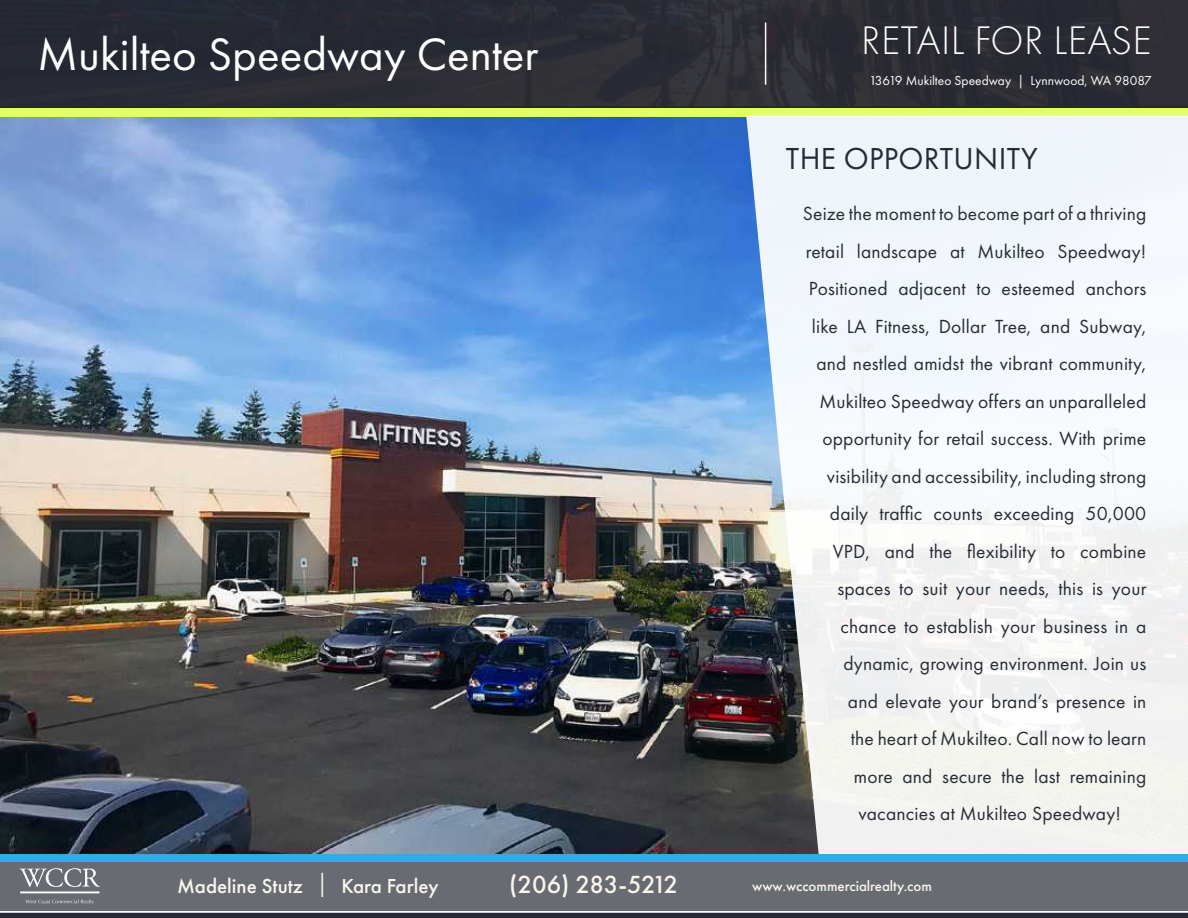
<style>
.page{position:relative;width:1188px;height:918px;background:#fff}
.page>*{position:absolute;margin:0;border:0;box-sizing:border-box;transform-origin:0 0}
.t1{font:47.1px "Futura PT";color:#fff}
.t2{font:300 41.4px "Futura PT";letter-spacing:.01em;color:#fff}
.t3{font:31.5px "Futura PT";letter-spacing:.01em;color:#272b35}
.t4{font:500 25.8px "Futura PT";letter-spacing:-.035em;color:#f9f5ed}
.t5{font:500 21px "Futura PT";color:#faf7f0}
.t6{font:19.65px "Futura PT";letter-spacing:.01em;color:#272b35}
.t7{font:500 15px "Futura PT";color:#f9f5ed}
.t8{font:13.5px "Futura PT";color:#fff}
.s1{font-size:24.15px}
</style>
<div class="page">
<img style="left:0;top:117px;width:746px;height:737px">
<svg style="left:0;top:0;width:1188px;height:108px;background:#2a2b34"></svg>
<div style="left:0;top:108px;width:1188px;height:9px;background:#e2ff68"></div>
<hr style="left:765px;top:22px;width:1px;height:63px;background:#fff">
<div style="left:0;top:861px;width:1188px;height:50px;background:#686b71"></div>
<svg style="left:20px;top:868px;width:80px;height:19px"></svg>
<hr style="left:20px;top:891px;width:79px;height:2px;background:#fff">
<svg style="left:0;top:899px;width:1188px;height:19px"></svg>
<svg style="left:746px;top:116px;width:442px;height:738px;fill:#f2f5fb"></svg>
<div style="left:0;top:854px;width:1188px;height:7px;background:#36a7e9"></div>
<h1 class="t1" style="left:38px;top:26px;width:503px">Mukilteo Speedway Center</h1>
<h2 class="t2" style="left:861px;top:17px;width:292px">RETAIL FOR LEASE</h2>
<p class="t8" style="left:869px;top:72px;width:284px">13619 Mukilteo Speedway | Lynnwood, WA 98087</p>
<h3 class="t3" style="left:786px;top:140px;width:253px">THE OPPORTUNITY</h3>
<p class="t6" style="left:803px;top:202px;width:345px">Seize the moment to become part of a thriving</p>
<p class="t6" style="left:806px;top:240px;width:342px">retail landscape at Mukilteo Speedway!</p>
<p class="t6" style="left:809px;top:277px;width:339px">Positioned adjacent to esteemed anchors</p>
<p class="t6" style="left:812px;top:315px;width:336px">like LA Fitness, Dollar Tree, and Subway,</p>
<p class="t6" style="left:816px;top:352px;width:332px">and nestled amidst the vibrant community,</p>
<p class="t6" style="left:819px;top:390px;width:329px">Mukilteo Speedway offers an unparalleled</p>
<p class="t6" style="left:822px;top:427px;width:325px">opportunity for retail success. With prime</p>
<p class="t6" style="left:827px;top:465px;width:321px">visibility and accessibility, including strong</p>
<p class="t6" style="left:830px;top:502px;width:318px">daily traffic counts exceeding 50,000</p>
<p class="t6" style="left:833px;top:540px;width:315px">VPD, and the flexibility to combine</p>
<p class="t6" style="left:837px;top:577px;width:311px">spaces to suit your needs, this is your</p>
<p class="t6" style="left:840px;top:615px;width:308px">chance to establish your business in a</p>
<p class="t6" style="left:843px;top:652px;width:304px">dynamic, growing environment. Join us</p>
<p class="t6" style="left:848px;top:690px;width:300px">and elevate your brand’s presence in</p>
<p class="t6" style="left:851px;top:727px;width:297px">the heart of Mukilteo. Call now to learn</p>
<p class="t6" style="left:854px;top:765px;width:294px">more and secure the last remaining</p>
<p class="t6" style="left:858px;top:802px;width:264px">vacancies at Mukilteo Speedway!</p>
<p class="t5" style="left:177px;top:873px;width:263px">Madeline Stutz <span class="s1">|</span> Kara Farley</p>
<h3 class="t4" style="left:509px;top:869px;width:171px">(206) 283-5212</h3>
<p class="t7" style="left:752px;top:877px;width:182px">www.wccommercialrealty.com</p>
</div>
